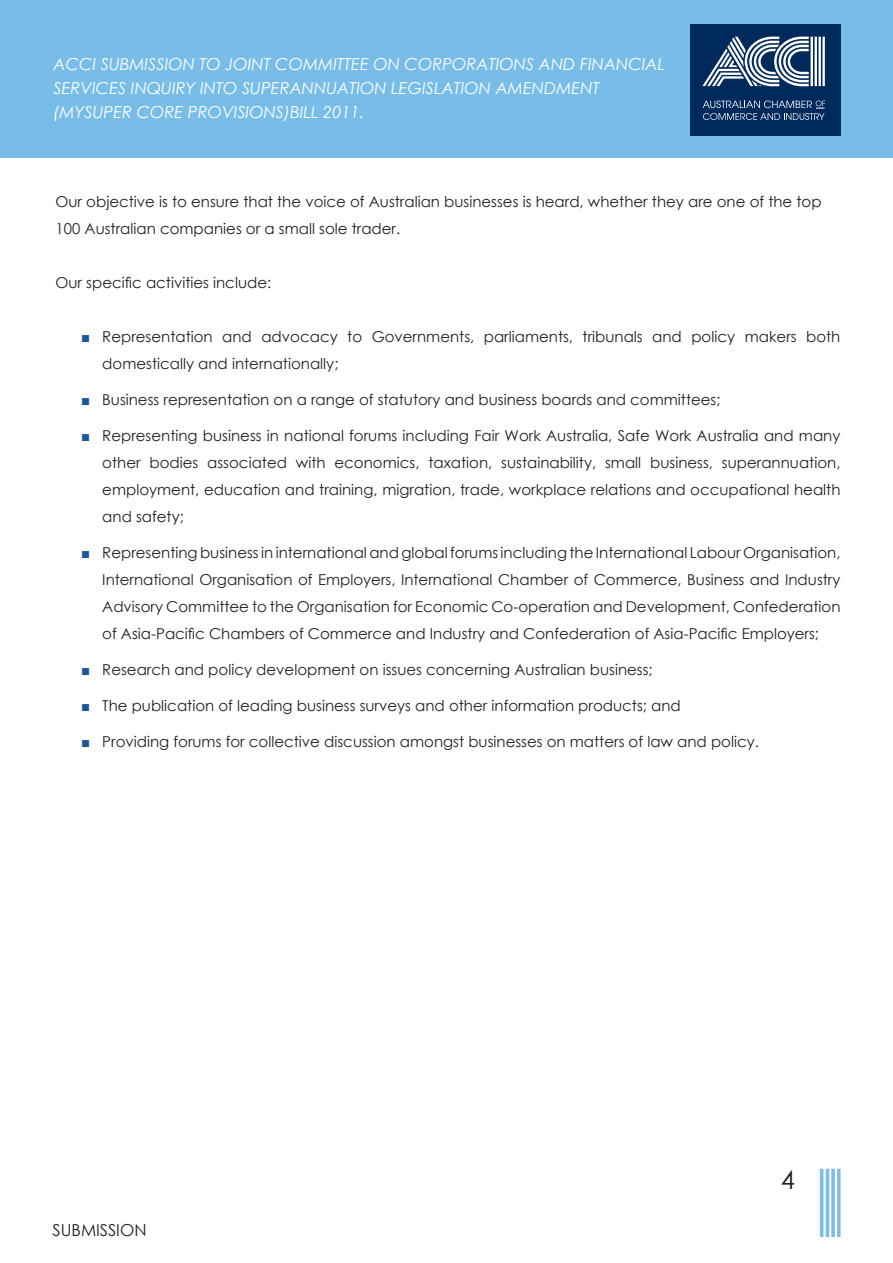
<style>
.page{position:relative;width:893px;height:1263px;background:#fff}
.page>*{position:absolute;margin:0;border:0;box-sizing:border-box;transform-origin:0 0}
.t1{font:25.5px "Century Gothic";color:#231f20}
.t2{font:italic 16.5px/24px "Century Gothic";color:#fff}
.t3{font:16.5px "Century Gothic";color:#231f20}
.bullets{font:15px/27px "Century Gothic";color:#231f20}
.s1{color:#1a569c}
</style>
<div class="page">
<img style="left:819px;top:1168px;width:22px;height:69px">
<div style="left:0;top:0;width:893px;height:157px;background:#78bde8"></div>
<div style="left:690px;top:24px;width:150px;height:112px;background:#00295c"></div>
<svg style="left:703px;top:101px;width:122px;height:19px"></svg>
<svg style="left:702px;top:37px;width:123px;height:49px"></svg>
<p class="t2" style="left:54px;top:52px;width:613px">ACCI SUBMISSION TO JOINT COMMITTEE ON CORPORATIONS AND FINANCIAL<br>SERVICES INQUIRY INTO SUPERANNUATION LEGISLATION AMENDMENT (MYSUPER CORE PROVISIONS)BILL 2011.</p>
<p class="bullets" style="left:56px;top:188px;width:768px">Our objective is to ensure that the voice of Australian businesses is heard, whether they are one of the top<br>100 Australian companies or a small sole trader.</p>
<p class="bullets" style="left:56px;top:269px;width:217px">Our specific activities include:</p>
<p class="bullets" style="left:102px;top:323px;width:740px;text-indent:-21px"><span class="s1">■</span> Representation and advocacy to Governments, parliaments, tribunals and policy makers both domestically and internationally;</p>
<p class="bullets" style="left:81px;top:386px;width:641px"><span class="s1">■</span> Business representation on a range of statutory and business boards and committees;</p>
<p class="bullets" style="left:102px;top:422px;width:740px;text-align:justify;text-indent:-21px"><span class="s1">■</span> Representing business in national forums including Fair Work Australia, Safe Work Australia and many other bodies associated with economics, taxation, sustainability, small business, superannuation, employment, education and training, migration, trade, workplace relations and occupational health and safety;</p>
<p class="bullets" style="left:102px;top:539px;width:740px;text-align:justify;text-indent:-21px"><span class="s1">■</span> Representing business in international and global forums including the International Labour Organisation, International Organisation of Employers, International Chamber of Commerce, Business and Industry Advisory Committee to the Organisation for Economic Co-operation and Development, Confederation of Asia-Pacific Chambers of Commerce and Industry and Confederation of Asia-Pacific Employers;</p>
<p class="bullets" style="left:81px;top:656px;width:573px"><span class="s1">■</span> Research and policy development on issues concerning Australian business;</p>
<p class="bullets" style="left:81px;top:692px;width:601px"><span class="s1">■</span> The publication of leading business surveys and other information products; and</p>
<p class="bullets" style="left:81px;top:728px;width:679px"><span class="s1">■</span> Providing forums for collective discussion amongst businesses on matters of law and policy.</p>
<p class="t3" style="left:52px;top:1219px;width:96px">SUBMISSION</p>
<h1 class="t1" style="left:781px;top:1162px;width:16px">4</h1>
</div>
